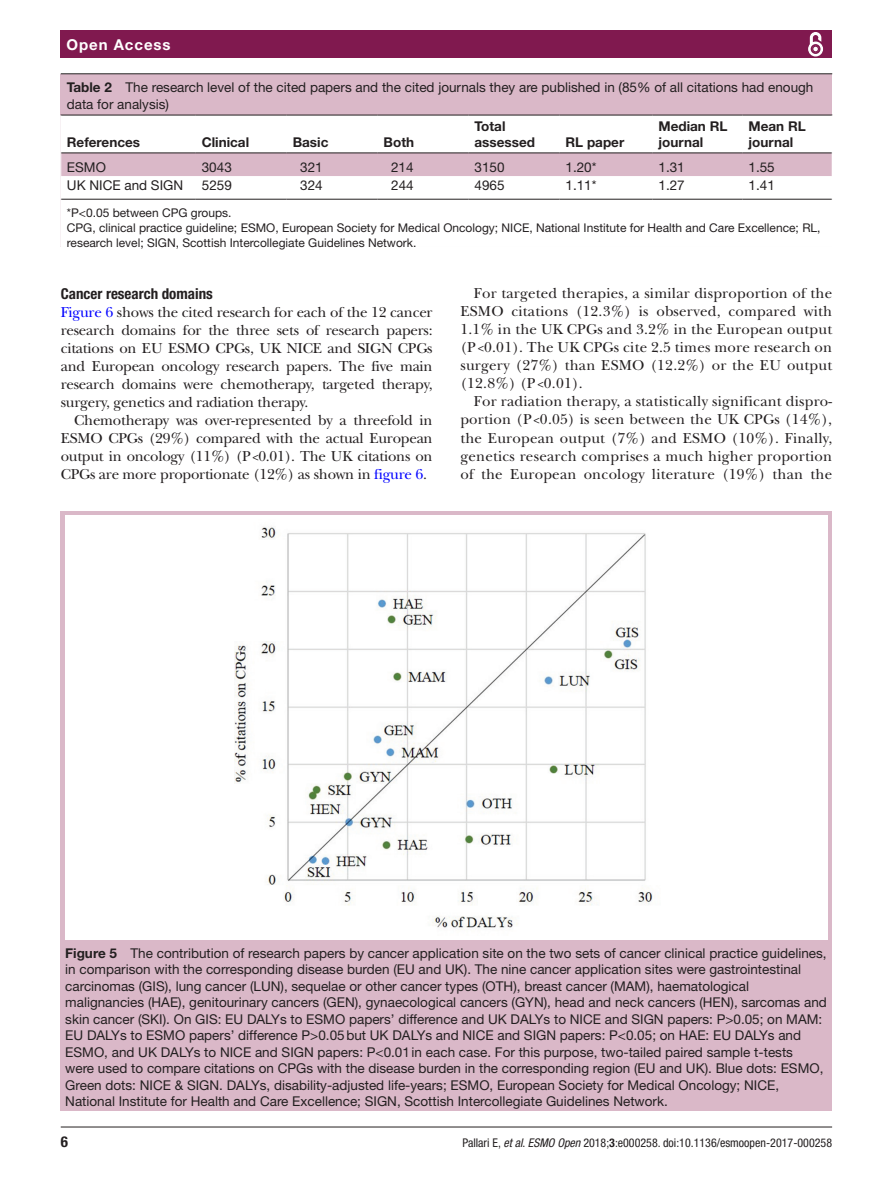
<style>
.page{position:relative;width:893px;height:1191px;background:#fff}
.page>*{position:absolute;margin:0;border:0;box-sizing:border-box;transform-origin:0 0}
.t1{font:15px/18px "New Baskerville";letter-spacing:.01em;color:#231f20;text-align:justify}
.t2{font:700 condensed 15px "Helvetica Neue LT Std";color:#231f20}
.t3{font:700 15px "Helvetica Neue LT Std";letter-spacing:.065em;color:#fff}
.t4{font:13.5px/16.5px "Helvetica Neue LT Std";color:#231f20}
.t5{font:700 13.5px/16.2px "Helvetica Neue LT Std";color:#231f20}
.t6{font:12px/15px "Helvetica Neue LT Std";color:#231f20}
.t7{font:condensed 12px "Helvetica Neue LT Std";color:#231f20}
.s1{font-weight:700}
.s2{font-style:italic}
.s3{color:#00f}
</style>
<div class="page">
<div style="left:61px;top:31px;width:771px;height:27px;background:#80194f"></div>
<svg style="left:808px;top:32px;width:15px;height:25px"></svg>
<div style="left:812px;top:45px;width:7px;height:8px;border:1px solid #80194f;border-radius:50%"></div>
<hr style="left:61px;top:1126px;width:771px;height:1px;background:#231f20">
<div style="left:61px;top:74px;width:771px;height:173px;background:#dab8c8"></div>
<hr style="left:61px;top:73px;width:771px;height:1px;background:#231f20">
<svg style="left:61px;top:116px;width:771px;height:130px;fill:#fff"></svg>
<hr style="left:61px;top:115px;width:135px;height:1px;background:#231f20">
<hr style="left:61px;top:152px;width:135px;height:1px;background:#231f20">
<hr style="left:196px;top:115px;width:91px;height:1px;background:#231f20">
<hr style="left:196px;top:152px;width:91px;height:1px;background:#231f20">
<hr style="left:287px;top:115px;width:91px;height:1px;background:#231f20">
<hr style="left:287px;top:152px;width:91px;height:1px;background:#231f20">
<hr style="left:378px;top:115px;width:90px;height:1px;background:#231f20">
<hr style="left:378px;top:152px;width:90px;height:1px;background:#231f20">
<hr style="left:468px;top:115px;width:91px;height:1px;background:#231f20">
<hr style="left:468px;top:152px;width:91px;height:1px;background:#231f20">
<hr style="left:559px;top:115px;width:93px;height:1px;background:#231f20">
<hr style="left:559px;top:152px;width:93px;height:1px;background:#231f20">
<hr style="left:652px;top:115px;width:90px;height:1px;background:#231f20">
<hr style="left:652px;top:152px;width:90px;height:1px;background:#231f20">
<hr style="left:742px;top:115px;width:90px;height:1px;background:#231f20">
<hr style="left:742px;top:152px;width:90px;height:1px;background:#231f20">
<hr style="left:196px;top:199px;width:91px;height:1px;background:#231f20">
<hr style="left:287px;top:199px;width:91px;height:1px;background:#231f20">
<hr style="left:378px;top:199px;width:90px;height:1px;background:#231f20">
<hr style="left:468px;top:199px;width:91px;height:1px;background:#231f20">
<hr style="left:559px;top:199px;width:93px;height:1px;background:#231f20">
<hr style="left:652px;top:199px;width:90px;height:1px;background:#231f20">
<hr style="left:61px;top:199px;width:135px;height:1px;background:#231f20">
<hr style="left:742px;top:199px;width:90px;height:1px;background:#231f20">
<svg style="left:60px;top:153px;width:1px;height:46px"></svg>
<hr style="left:61px;top:216px;width:771px;height:1px;background:#fff">
<hr style="left:61px;top:246px;width:771px;height:1px;background:#fff">
<div style="left:61px;top:511px;width:771px;height:599px;background:#dab8c8"></div>
<div style="left:65px;top:515px;width:762px;height:424px;background:#fff"></div>
<img style="left:235px;top:526px;width:420px;height:404px">
<p class="t3" style="left:66px;top:35px;width:106px">Open Access</p>
<p class="t4" style="left:67px;top:79px;width:748px"><span class="s1">Table 2</span> The research level of the cited papers and the cited journals they are published in (85% of all citations had enough data for analysis)</p>
<p class="t5" style="left:67px;top:134px;width:75px">References</p>
<p class="t5" style="left:202px;top:134px;width:49px">Clinical</p>
<p class="t5" style="left:293px;top:134px;width:37px">Basic</p>
<p class="t5" style="left:384px;top:134px;width:32px">Both</p>
<p class="t5" style="left:475px;top:117px;width:62px">Total assessed</p>
<p class="t5" style="left:658px;top:117px;width:70px">Median RL journal</p>
<p class="t5" style="left:748px;top:117px;width:59px">Mean RL journal</p>
<p class="t5" style="left:565px;top:134px;width:60px">RL paper</p>
<p class="t4" style="left:67px;top:158px;width:41px">ESMO</p>
<p class="t4" style="left:202px;top:158px;width:32px">3043</p>
<p class="t4" style="left:300px;top:158px;width:24px">321</p>
<p class="t4" style="left:391px;top:158px;width:24px">214</p>
<p class="t4" style="left:475px;top:158px;width:32px">3150</p>
<p class="t4" style="left:565px;top:158px;width:33px">1.20*</p>
<p class="t4" style="left:658px;top:158px;width:28px">1.31</p>
<p class="t4" style="left:748px;top:158px;width:28px">1.55</p>
<p class="t4" style="left:67px;top:177px;width:118px">UK NICE and SIGN</p>
<p class="t4" style="left:202px;top:177px;width:32px">5259</p>
<p class="t4" style="left:300px;top:177px;width:24px">324</p>
<p class="t4" style="left:391px;top:177px;width:24px">244</p>
<p class="t4" style="left:475px;top:177px;width:32px">4965</p>
<p class="t4" style="left:565px;top:177px;width:33px">1.11*</p>
<p class="t4" style="left:658px;top:177px;width:28px">1.27</p>
<p class="t4" style="left:749px;top:177px;width:28px">1.41</p>
<p class="t6" style="left:67px;top:205px;width:755px">*P<span class="s2">&lt;</span>0.05 between CPG groups.<br>CPG, clinical practice guideline; ESMO, European Society for Medical Oncology; NICE, National Institute for Health and Care Excellence; RL, research level; SIGN, Scottish Intercollegiate Guidelines Network.</p>
<p class="t2" style="left:61px;top:284px;width:154px">Cancer research domains</p>
<p class="t1" style="left:61px;top:303px;width:373px"><span class="s3">Figure 6</span> shows the cited research for each of the 12 cancer research domains for the three sets of research papers: citations on EU ESMO CPGs, UK NICE and SIGN CPGs and European oncology research papers. The five main research domains were chemotherapy, targeted therapy, surgery, genetics and radiation therapy.</p>
<p class="t1" style="left:61px;top:411px;width:373px;text-indent:14px">Chemotherapy was over-represented by a threefold in ESMO CPGs (29%) compared with the actual European output in oncology (11%) (P<span class="s2">&lt;</span>0.01). The UK citations on CPGs are more proportionate (12%) as shown in <span class="s3">figure 6</span>.</p>
<p class="t1" style="left:460px;top:284px;width:373px;text-indent:13px">For targeted therapies, a similar disproportion of the ESMO citations (12.3%) is observed, compared with 1.1% in the UK CPGs and 3.2% in the European output (P<span class="s2">&lt;</span>0.01). The UK CPGs cite 2.5 times more research on surgery (27%) than ESMO (12.2%) or the EU output (12.8%) (P<span class="s2">&lt;</span>0.01).</p>
<p class="t1" style="left:460px;top:393px;width:373px;text-indent:14px">For radiation therapy, a statistically significant dispro&shy;portion (P<span class="s2">&lt;</span>0.05) is seen between the UK CPGs (14%), the European output (7%) and ESMO (10%). Finally, genetics research comprises a much higher proportion of the European oncology literature (19%) than the</p>
<p class="t4" style="left:65px;top:944px;width:763px"><span class="s1">Figure 5</span> The contribution of research papers by cancer application site on the two sets of cancer clinical practice guidelines, in comparison with the corresponding disease burden (EU and UK). The nine cancer application sites were gastrointestinal carcinomas (GIS), lung cancer (LUN), sequelae or other cancer types (OTH), breast cancer (MAM), haematological malignancies (HAE), genitourinary cancers (GEN), gynaecological cancers (GYN), head and neck cancers (HEN), sarcomas and skin cancer (SKI). On GIS: EU DALYs to ESMO papers’ difference and UK DALYs to NICE and SIGN papers: P<span class="s2">&gt;</span>0.05; on MAM:<br>EU DALYs to ESMO papers’ difference P<span class="s2">&gt;</span>0.05but UK DALYs and NICE and SIGN papers: P<span class="s2">&lt;</span>0.05; on HAE: EU DALYs and ESMO, and UK DALYs to NICE and SIGN papers: P<span class="s2">&lt;</span>0.01in each case. For this purpose, two-tailed paired sample t-tests<br>were used to compare citations on CPGs with the disease burden in the corresponding region (EU and UK). Blue dots: ESMO, Green dots: NICE &amp; SIGN. DALYs, disability-adjusted life-years; ESMO, European Society for Medical Oncology; NICE, National Institute for Health and Care Excellence; SIGN, Scottish Intercollegiate Guidelines Network.</p>
<p class="t2" style="left:61px;top:1132px;width:9px">6</p>
<p class="t7" style="left:462px;top:1135px;width:371px">Pallari E, <span class="s2">et al</span>. <span class="s2">ESMO Open</span> 2018;<span class="s1">3</span>:e000258. doi:10.1136/esmoopen-2017-000258</p>
</div>
